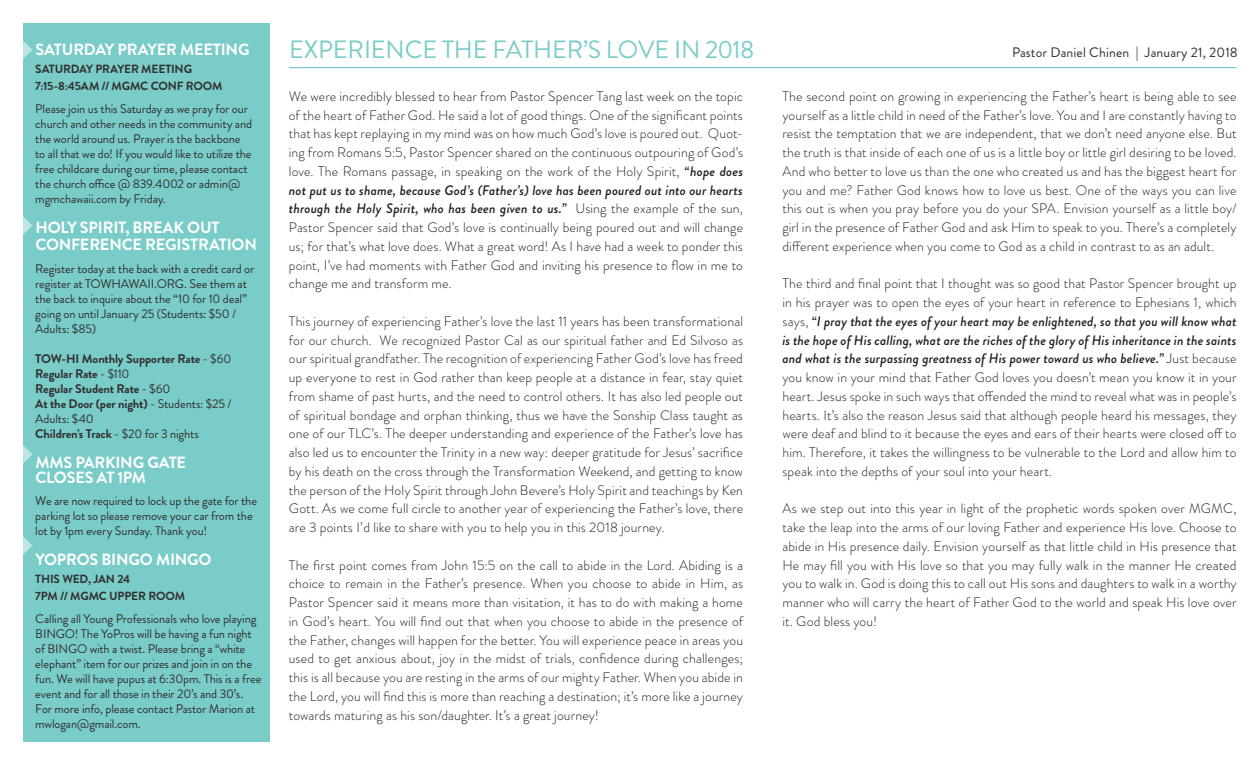
<style>
.page{position:relative;width:1260px;height:765px;background:#fff}
.page>*{position:absolute;margin:0;border:0;box-sizing:border-box;transform-origin:0 0}
.t1{font:25px "Brandon Grotesque";letter-spacing:-.005em;color:#7accc8}
.t2{font:700 16.25px "Brandon Grotesque";letter-spacing:-.015em;color:#fff}
.t3{font:300 13.75px/18.8px "Brandon Grotesque";letter-spacing:.005em;color:#231f20;text-align:justify}
.t4{font:13.75px "Brandon Grotesque";letter-spacing:.01em;color:#312f30}
.t5{font:12.5px/15px "Brandon Grotesque";letter-spacing:-.01em;color:#312f30}
.t6{font:700 12.5px "Brandon Grotesque";letter-spacing:-.015em;color:#312f30}
.t7{font:700 11.88px "Brandon Grotesque";letter-spacing:-.015em;color:#312f30}
.s1{font-weight:400}
.s2{font-weight:700}
.s3{font-weight:500;font-style:italic}
</style>
<div class="page">
<div style="left:23px;top:23px;width:246px;height:719px;background:#7accc8"></div>
<hr style="left:289px;top:67px;width:948px;height:1px;background:#7accc8">
<svg style="left:23px;top:41px;width:10px;height:18px"></svg>
<svg style="left:23px;top:216px;width:10px;height:19px"></svg>
<svg style="left:23px;top:445px;width:10px;height:18px"></svg>
<svg style="left:23px;top:536px;width:10px;height:19px"></svg>
<p class="t2" style="left:35px;top:38px;width:216px">SATURDAY PRAYER MEETING</p>
<p class="t1" style="left:289px;top:32px;width:467px">EXPERIENCE THE FATHER’S LOVE IN 2018</p>
<p class="t4" style="left:1012px;top:42px;width:227px">Pastor Daniel Chinen | January 21, 2018</p>
<p class="t7" style="left:35px;top:60px;width:158px">SATURDAY PRAYER MEETING</p>
<p class="t7" style="left:35px;top:78px;width:189px">7:15-8:45AM // MGMC CONF ROOM</p>
<p class="t5" style="left:35px;top:101px;width:218px">Please join us this Saturday as we pray for our church and other needs in the community and the world around us. Prayer is the backbone to all that we do! If you would like to utilize the free childcare during our time, please contact the church office @ 839.4002 or admin@ mgmchawaii.com by Friday.</p>
<p class="t2" style="left:35px;top:216px;width:186px">HOLY SPIRIT, BREAK OUT</p>
<p class="t2" style="left:35px;top:233px;width:223px">CONFERENCE REGISTRATION</p>
<p class="t5" style="left:35px;top:261px;width:220px">Register today at the back with a credit card or register at TOWHAWAII.ORG. See them at the back to inquire about the “10 for 10 deal” going on until January 25 (Students: $50 / Adults: $85)</p>
<p class="t6" style="left:35px;top:349px;width:197px">TOW-HI Monthly Supporter Rate <span class="s1">- $60</span></p>
<p class="t6" style="left:35px;top:364px;width:96px">Regular Rate <span class="s1">- $110</span></p>
<p class="t6" style="left:35px;top:379px;width:136px">Regular Student Rate <span class="s1">- $60</span></p>
<p class="t5" style="left:35px;top:396px;width:198px"><span class="s2">At the Door (per night)</span> - Students: $25 /<br>Adults: $40</p>
<p class="t6" style="left:35px;top:424px;width:165px">Children’s Track <span class="s1">- $20 for 3 nights</span></p>
<p class="t2" style="left:35px;top:451px;width:152px">MMS PARKING GATE</p>
<p class="t2" style="left:35px;top:466px;width:112px">CLOSES AT 1PM</p>
<p class="t5" style="left:35px;top:493px;width:223px">We are now required to lock up the gate for the parking lot so please remove your car from the lot by 1pm every Sunday. Thank you!</p>
<p class="t2" style="left:35px;top:548px;width:178px">YOPROS BINGO MINGO</p>
<p class="t7" style="left:35px;top:570px;width:97px">THIS WED, JAN 24</p>
<p class="t7" style="left:35px;top:588px;width:151px">7PM // MGMC UPPER ROOM</p>
<p class="t5" style="left:35px;top:611px;width:228px">Calling all Young Professionals who love playing BINGO! The YoPros will be having a fun night of BINGO with a twist. Please bring a “white elephant” item for our prizes and join in on the fun. We will have pupus at 6:30pm. This is a free event and for all those in their 20’s and 30’s.<br>For more info, please contact Pastor Marion at mwlogan@gmail.com.</p>
<p class="t3" style="left:289px;top:87px;width:456px">We were incredibly blessed to hear from Pastor Spencer Tang last week on the topic of the heart of Father God. He said a lot of good things. One of the significant points that has kept replaying in my mind was on how much God’s love is poured out. Quot&shy;ing from Romans 5:5, Pastor Spencer shared on the continuous outpouring of God’s love. The Romans passage, in speaking on the work of the Holy Spirit, <span class="s3">“hope does not put us to shame, because God’s (Father’s) love has been poured out into our hearts through the Holy Spirit, who has been given to us.”</span> Using the example of the sun, Pastor Spencer said that God’s love is continually being poured out and will change us; for that’s what love does. What a great word! As I have had a week to ponder this point, I’ve had moments with Father God and inviting his presence to flow in me to change me and transform me.</p>
<p class="t3" style="left:289px;top:312px;width:456px">This journey of experiencing Father’s love the last 11 years has been transformational for our church. We recognized Pastor Cal as our spiritual father and Ed Silvoso as our spiritual grandfather. The recognition of experiencing Father God’s love has freed up everyone to rest in God rather than keep people at a distance in fear, stay quiet from shame of past hurts, and the need to control others. It has also led people out of spiritual bondage and orphan thinking, thus we have the Sonship Class taught as one of our TLC’s. The deeper understanding and experience of the Father’s love has also led us to encounter the Trinity in a new way: deeper gratitude for Jesus’ sacrifice by his death on the cross through the Transformation Weekend, and getting to know the person of the Holy Spirit through John Bevere’s Holy Spirit and teachings by Ken Gott. As we come full circle to another year of experiencing the Father’s love, there are 3 points I’d like to share with you to help you in this 2018 journey.</p>
<p class="t3" style="left:289px;top:556px;width:456px">The first point comes from John 15:5 on the call to abide in the Lord. Abiding is a choice to remain in the Father’s presence. When you choose to abide in Him, as Pastor Spencer said it means more than visitation, it has to do with making a home in God’s heart. You will find out that when you choose to abide in the presence of the Father, changes will happen for the better. You will experience peace in areas you used to get anxious about, joy in the midst of trials, confidence during challenges; this is all because you are resting in the arms of our mighty Father. When you abide in the Lord, you will find this is more than reaching a destination; it’s more like a journey towards maturing as his son/daughter. It’s a great journey!</p>
<p class="t3" style="left:782px;top:87px;width:456px">The second point on growing in experiencing the Father’s heart is being able to see yourself as a little child in need of the Father’s love. You and I are constantly having to resist the temptation that we are independent, that we don’t need anyone else. But the truth is that inside of each one of us is a little boy or little girl desiring to be loved.<br>And who better to love us than the one who created us and has the biggest heart for you and me? Father God knows how to love us best. One of the ways you can live this out is when you pray before you do your SPA. Envision yourself as a little boy/ girl in the presence of Father God and ask Him to speak to you. There’s a completely different experience when you come to God as a child in contrast to as an adult.</p>
<p class="t3" style="left:782px;top:274px;width:456px">The third and final point that I thought was so good that Pastor Spencer brought up in his prayer was to open the eyes of your heart in reference to Ephesians 1, which says, <span class="s3">“I pray that the eyes of your heart may be enlightened, so that you will know what is the hope of His calling, what are the riches of the glory of His inheritance in the saints and what is the surpassing greatness of His power toward us who believe.”</span> Just because you know in your mind that Father God loves you doesn’t mean you know it in your heart. Jesus spoke in such ways that offended the mind to reveal what was in people’s hearts. It’s also the reason Jesus said that although people heard his messages, they were deaf and blind to it because the eyes and ears of their hearts were closed off to him. Therefore, it takes the willingness to be vulnerable to the Lord and allow him to speak into the depths of your soul into your heart.</p>
<p class="t3" style="left:782px;top:499px;width:456px">As we step out into this year in light of the prophetic words spoken over MGMC, take the leap into the arms of our loving Father and experience His love. Choose to abide in His presence daily. Envision yourself as that little child in His presence that He may fill you with His love so that you may fully walk in the manner He created you to walk in. God is doing this to call out His sons and daughters to walk in a worthy manner who will carry the heart of Father God to the world and speak His love over it. God bless you!</p>
</div>
